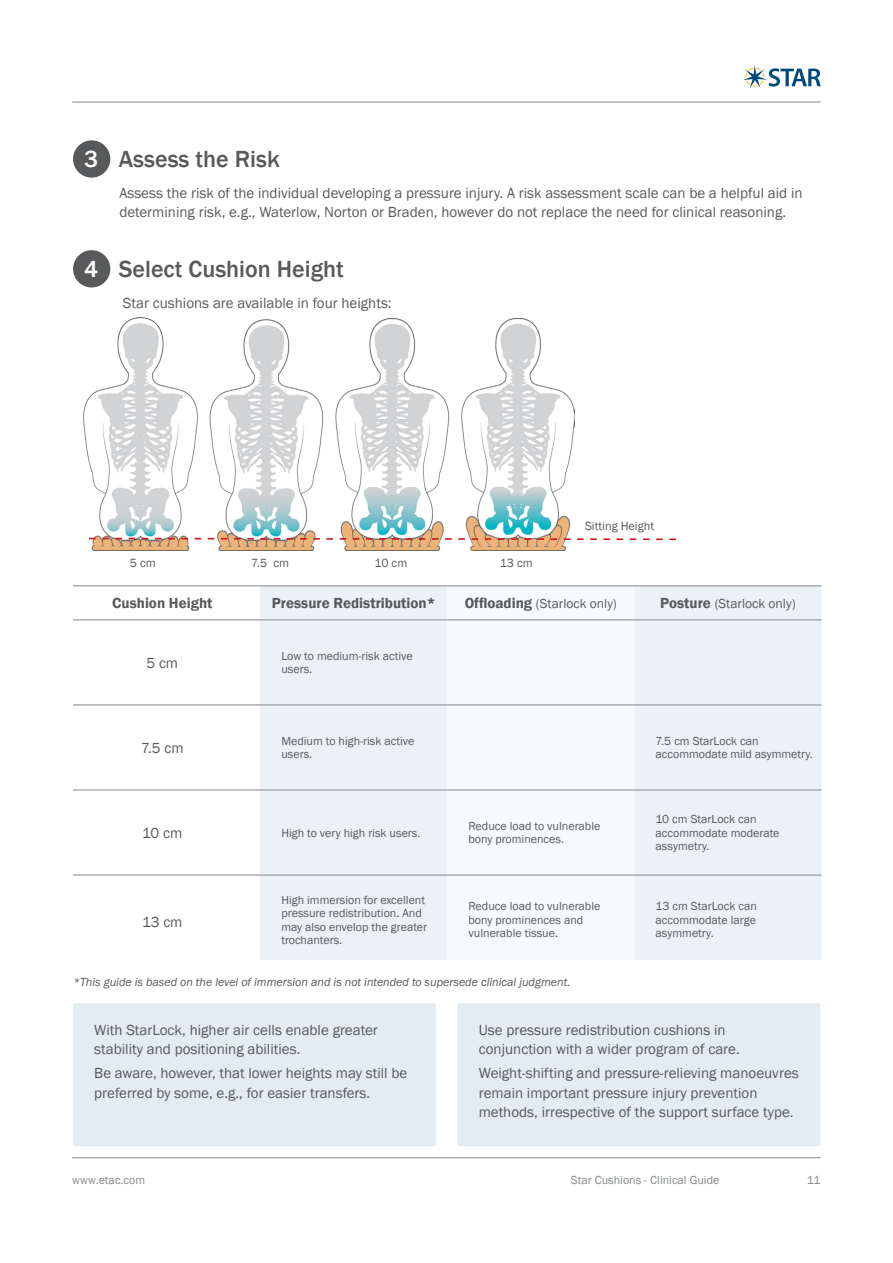
<style>
.page{position:relative;width:893px;height:1263px;background:#fff}
.page>*{position:absolute;margin:0;border:0;box-sizing:border-box;transform-origin:0 0}
.t1{font:500 24px "Franklin Gothic";color:#58595b}
.t2{font:15px/19.5px "Franklin Gothic";color:#58595b}
.t3{font:600 15px "Franklin Gothic";color:#58595b}
.t4{font:13.5px "Franklin Gothic";color:#58595b}
.t5{font:12.15px "Franklin Gothic";color:#58595b}
.t6{font:12px/13.5px "Franklin Gothic";color:#58585b}
.t7{font:italic 12px "Franklin Gothic";color:#58585b}
.t8{font:12px/13.5px "Franklin Gothic";color:#58595b}
.t9{font:12px "Franklin Gothic";color:#84888c}
.s1{color:#fff}
.s2{font-weight:600;font-size:15px}
</style>
<div class="page">
<hr style="left:72px;top:102px;width:749px;height:1px;background:#84888c">
<hr style="left:72px;top:1157px;width:749px;height:1px;background:#84888c">
<img style="left:84px;top:317px;width:490px;height:233px">
<svg style="left:743px;top:65px;width:78px;height:23px"></svg>
<div style="left:73px;top:140px;width:37px;height:38px;background:#58595b;border-radius:50%"></div>
<div style="left:260px;top:586px;width:561px;height:374px;background:#ebf2f6"></div>
<svg style="left:447px;top:586px;width:187px;height:374px"></svg>
<hr style="left:73px;top:704px;width:187px;height:1px;background:#84888c">
<hr style="left:73px;top:790px;width:187px;height:1px;background:#84888c">
<hr style="left:73px;top:875px;width:187px;height:1px;background:#84888c">
<hr style="left:260px;top:704px;width:187px;height:1px;background:#84888c">
<hr style="left:447px;top:704px;width:187px;height:1px;background:#84888c">
<hr style="left:634px;top:704px;width:187px;height:1px;background:#84888c">
<hr style="left:260px;top:790px;width:187px;height:1px;background:#84888c">
<hr style="left:447px;top:790px;width:187px;height:1px;background:#84888c">
<hr style="left:634px;top:790px;width:187px;height:1px;background:#84888c">
<hr style="left:260px;top:875px;width:187px;height:1px;background:#84888c">
<hr style="left:447px;top:875px;width:187px;height:1px;background:#84888c">
<hr style="left:634px;top:875px;width:187px;height:1px;background:#84888c">
<hr style="left:73px;top:585px;width:187px;height:1px;background:#84888c">
<hr style="left:260px;top:585px;width:187px;height:1px;background:#84888c">
<hr style="left:447px;top:585px;width:187px;height:1px;background:#84888c">
<hr style="left:634px;top:585px;width:187px;height:1px;background:#84888c">
<hr style="left:73px;top:619px;width:187px;height:1px;background:#84888c">
<hr style="left:260px;top:619px;width:187px;height:1px;background:#84888c">
<hr style="left:447px;top:619px;width:187px;height:1px;background:#84888c">
<hr style="left:634px;top:619px;width:187px;height:1px;background:#84888c">
<svg style="left:87px;top:537px;width:589px;height:4px"></svg>
<div style="left:73px;top:1003px;width:363px;height:143px;background:#e2ecf1;border-radius:2px"></div>
<div style="left:457px;top:1003px;width:363px;height:143px;background:#e2ecf1;border-radius:2px"></div>
<div style="left:73px;top:250px;width:37px;height:37px;background:#58595b;border-radius:50%"></div>
<h1 class="t1" style="left:84px;top:145px;width:197px"><span class="s1">3</span> Assess the Risk</h1>
<p class="t2" style="left:119px;top:183px;width:685px">Assess the risk of the individual developing a pressure injury. A risk assessment scale can be a helpful aid in determining risk, e.g., Waterlow, Norton or Braden, however do not replace the need for clinical reasoning.</p>
<h1 class="t1" style="left:84px;top:254px;width:261px"><span class="s1">4</span> Select Cushion Height</h1>
<p class="t2" style="left:123px;top:293px;width:270px">Star cushions are available in four heights:</p>
<p class="t5" style="left:130px;top:555px;width:27px">5 cm</p>
<p class="t5" style="left:251px;top:555px;width:39px">7.5 cm</p>
<p class="t5" style="left:375px;top:555px;width:34px">10 cm</p>
<p class="t5" style="left:500px;top:555px;width:34px">13 cm</p>
<p class="t5" style="left:585px;top:518px;width:71px">Sitting Height</p>
<p class="t3" style="left:112px;top:594px;width:102px">Cushion Height</p>
<p class="t3" style="left:272px;top:594px;width:165px">Pressure Redistribution*</p>
<p class="t4" style="left:465px;top:595px;width:154px"><span class="s2">Offloading</span> (Starlock only)</p>
<p class="t4" style="left:660px;top:595px;width:137px"><span class="s2">Posture</span> (Starlock only)</p>
<p class="t2" style="left:146px;top:653px;width:33px">5 cm</p>
<p class="t8" style="left:281px;top:649px;width:133px">Low to medium-risk active users.</p>
<p class="t2" style="left:141px;top:738px;width:44px">7.5 cm</p>
<p class="t8" style="left:281px;top:734px;width:134px">Medium to high-risk active users.</p>
<p class="t6" style="left:656px;top:734px;width:159px">7.5 cm StarLock can accommodate mild asymmetry.</p>
<p class="t2" style="left:142px;top:823px;width:42px">10 cm</p>
<p class="t8" style="left:281px;top:826px;width:141px">High to very high risk users.</p>
<p class="t6" style="left:468px;top:819px;width:133px">Reduce load to vulnerable bony prominences.</p>
<p class="t6" style="left:656px;top:813px;width:125px">10 cm StarLock can accommodate moderate assymetry.</p>
<p class="t2" style="left:142px;top:913px;width:42px">13 cm</p>
<p class="t6" style="left:281px;top:893px;width:147px">High immersion for excellent pressure redistribution. And may also envelop the greater trochanters.</p>
<p class="t6" style="left:468px;top:900px;width:133px">Reduce load to vulnerable bony prominences and vulnerable tissue.</p>
<p class="t6" style="left:656px;top:900px;width:103px;text-align:justify">13 cm StarLock can accommodate large asymmetry.</p>
<p class="t7" style="left:73px;top:974px;width:499px">*This guide is based on the level of immersion and is not intended to supersede clinical judgment.</p>
<p class="t2" style="left:94px;top:1020px;width:285px">With StarLock, higher air cells enable greater stability and positioning abilities.</p>
<p class="t2" style="left:94px;top:1064px;width:314px">Be aware, however, that lower heights may still be preferred by some, e.g., for easier transfers.</p>
<p class="t2" style="left:479px;top:1020px;width:263px">Use pressure redistribution cushions in conjunction with a wider program of care.</p>
<p class="t2" style="left:479px;top:1064px;width:322px">Weight-shifting and pressure-relieving manoeuvres remain important pressure injury prevention methods, irrespective of the support surface type.</p>
<p class="t9" style="left:72px;top:1173px;width:74px">www.etac.com</p>
<p class="t9" style="left:571px;top:1173px;width:150px">Star Cushions - Clinical Guide</p>
<p class="t9" style="left:807px;top:1173px;width:15px">11</p>
</div>
